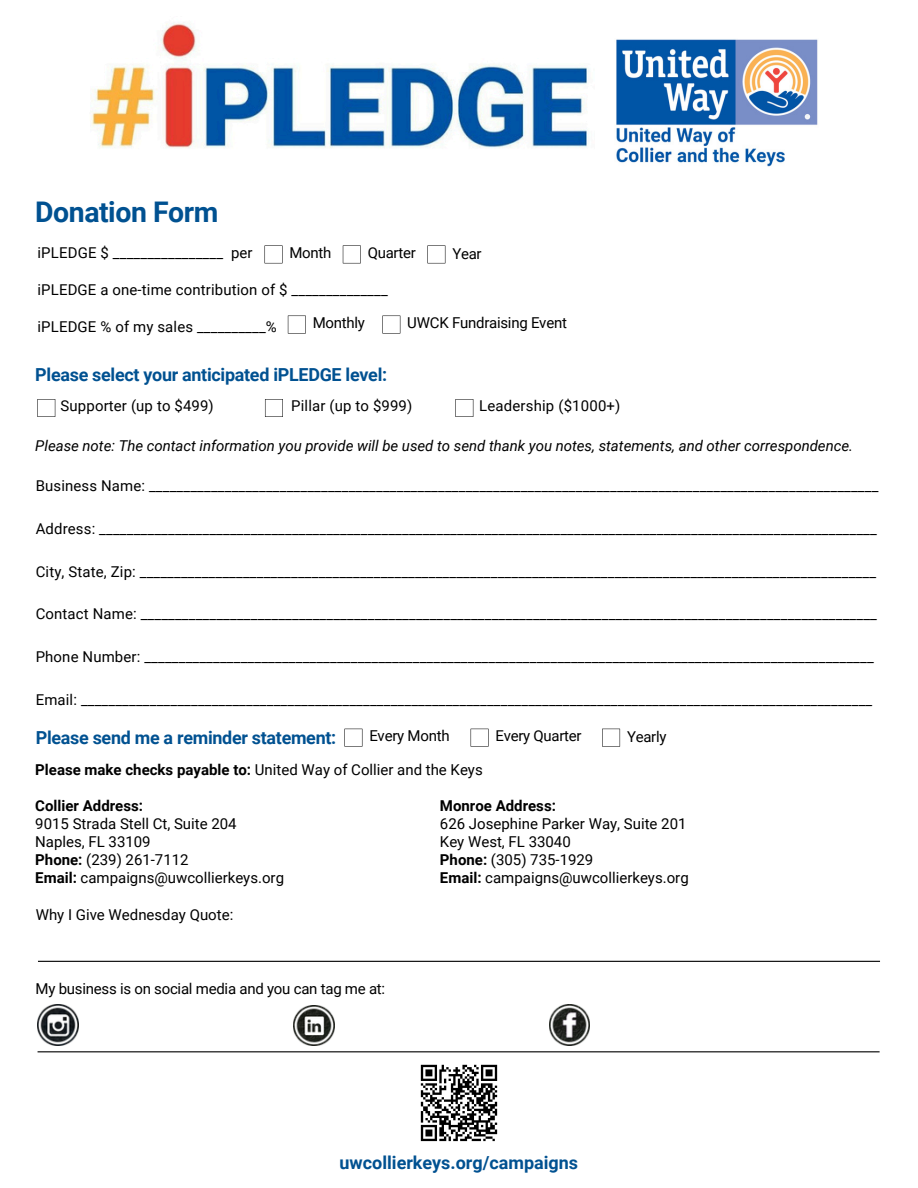
<style>
.page{position:relative;width:918px;height:1188px;background:#fff}
.page>*{position:absolute;margin:0;border:0;box-sizing:border-box;transform-origin:0 0}
.t1{font:700 28.5px "Roboto";letter-spacing:-.015em;color:#005191}
.t2{font:700 18px "Roboto";letter-spacing:-.015em;color:#005191}
.t3{font:15px "Roboto";color:#000}
.t4{font:italic 15px "Roboto";color:#000}
.t5{font:700 15px "Roboto";color:#000}
.s1{font-weight:700}
</style>
<div class="page">
<svg style="left:37px;top:399px;width:18px;height:18px"></svg>
<svg style="left:265px;top:399px;width:18px;height:18px"></svg>
<svg style="left:455px;top:399px;width:18px;height:18px"></svg>
<svg style="left:344px;top:729px;width:18px;height:18px"></svg>
<svg style="left:471px;top:729px;width:18px;height:18px"></svg>
<svg style="left:602px;top:729px;width:18px;height:18px"></svg>
<hr style="left:38px;top:961px;width:842px;height:1px;background:#000">
<img style="left:549px;top:1005px;width:41px;height:40px">
<img style="left:294px;top:1005px;width:40px;height:41px">
<img style="left:38px;top:1005px;width:40px;height:40px">
<svg style="left:265px;top:245px;width:18px;height:18px"></svg>
<svg style="left:343px;top:245px;width:18px;height:18px"></svg>
<svg style="left:427px;top:245px;width:18px;height:18px"></svg>
<svg style="left:288px;top:316px;width:18px;height:18px"></svg>
<svg style="left:382px;top:316px;width:18px;height:18px"></svg>
<img style="left:91px;top:23px;width:498px;height:125px">
<img style="left:616px;top:39px;width:202px;height:128px">
<svg style="left:420px;top:1064px;width:78px;height:78px"></svg>
<hr style="left:38px;top:1051px;width:842px;height:1px;background:#000">
<p class="t1" style="left:35px;top:195px;width:185px">Donation Form</p>
<p class="t3" style="left:38px;top:244px;width:217px">iPLEDGE $ ________________ per</p>
<p class="t3" style="left:38px;top:281px;width:352px">iPLEDGE a one-time contribution of $ ______________</p>
<h1 class="t3" style="left:38px;top:319px;width:241px">iPLEDGE % of my sales __________%</h1>
<p class="t3" style="left:289px;top:244px;width:44px">Month</p>
<p class="t3" style="left:368px;top:244px;width:50px">Quarter</p>
<p class="t3" style="left:452px;top:245px;width:31px">Year</p>
<p class="t3" style="left:313px;top:315px;width:54px">Monthly</p>
<p class="t3" style="left:407px;top:315px;width:161px">UWCK Fundraising Event</p>
<p class="t2" style="left:35px;top:364px;width:353px">Please select your anticipated iPLEDGE level:</p>
<p class="t3" style="left:61px;top:398px;width:155px">Supporter (up to $499)</p>
<p class="t3" style="left:291px;top:398px;width:123px">Pillar (up to $999)</p>
<p class="t3" style="left:479px;top:398px;width:143px">Leadership ($1000+)</p>
<p class="t4" style="left:35px;top:437px;width:819px">Please note: The contact information you provide will be used to send thank you notes, statements, and other correspondence.</p>
<p class="t3" style="left:36px;top:477px;width:844px">Business Name: __________________________________________________________________________________________________________</p>
<p class="t3" style="left:36px;top:520px;width:843px">Address: _________________________________________________________________________________________________________________</p>
<p class="t3" style="left:36px;top:563px;width:842px">City, State, Zip: ___________________________________________________________________________________________________________</p>
<p class="t3" style="left:36px;top:606px;width:843px">Contact Name: ___________________________________________________________________________________________________________</p>
<p class="t3" style="left:36px;top:648px;width:840px">Phone Number: __________________________________________________________________________________________________________</p>
<p class="t3" style="left:36px;top:691px;width:838px">Email: ___________________________________________________________________________________________________________________</p>
<p class="t2" style="left:36px;top:727px;width:302px">Please send me a reminder statement:</p>
<p class="t3" style="left:369px;top:727px;width:82px">Every Month</p>
<p class="t3" style="left:495px;top:727px;width:88px">Every Quarter</p>
<p class="t3" style="left:627px;top:728px;width:41px">Yearly</p>
<p class="t3" style="left:35px;top:761px;width:449px"><span class="s1">Please make checks payable to:</span> United Way of Collier and the Keys</p>
<h2 class="t5" style="left:35px;top:797px;width:109px">Collier Address:</h2>
<p class="t3" style="left:35px;top:815px;width:203px">9015 Strada Stell Ct, Suite 204</p>
<p class="t3" style="left:35px;top:833px;width:117px">Naples, FL 33109</p>
<p class="t3" style="left:35px;top:851px;width:155px"><span class="s1">Phone:</span> (239) 261-7112</p>
<p class="t3" style="left:35px;top:869px;width:250px"><span class="s1">Email:</span> campaigns@uwcollierkeys.org</p>
<p class="t3" style="left:36px;top:907px;width:199px">Why I Give Wednesday Quote:</p>
<p class="t3" style="left:36px;top:980px;width:351px">My business is on social media and you can tag me at:</p>
<p class="t5" style="left:440px;top:797px;width:118px">Monroe Address:</p>
<p class="t3" style="left:440px;top:815px;width:248px">626 Josephine Parker Way, Suite 201</p>
<p class="t3" style="left:440px;top:833px;width:132px">Key West, FL 33040</p>
<p class="t3" style="left:440px;top:851px;width:155px"><span class="s1">Phone:</span> (305) 735-1929</p>
<p class="t3" style="left:440px;top:869px;width:250px"><span class="s1">Email:</span> campaigns@uwcollierkeys.org</p>
<p class="t2" style="left:340px;top:1152px;width:240px">uwcollierkeys.org/campaigns</p>
</div>
